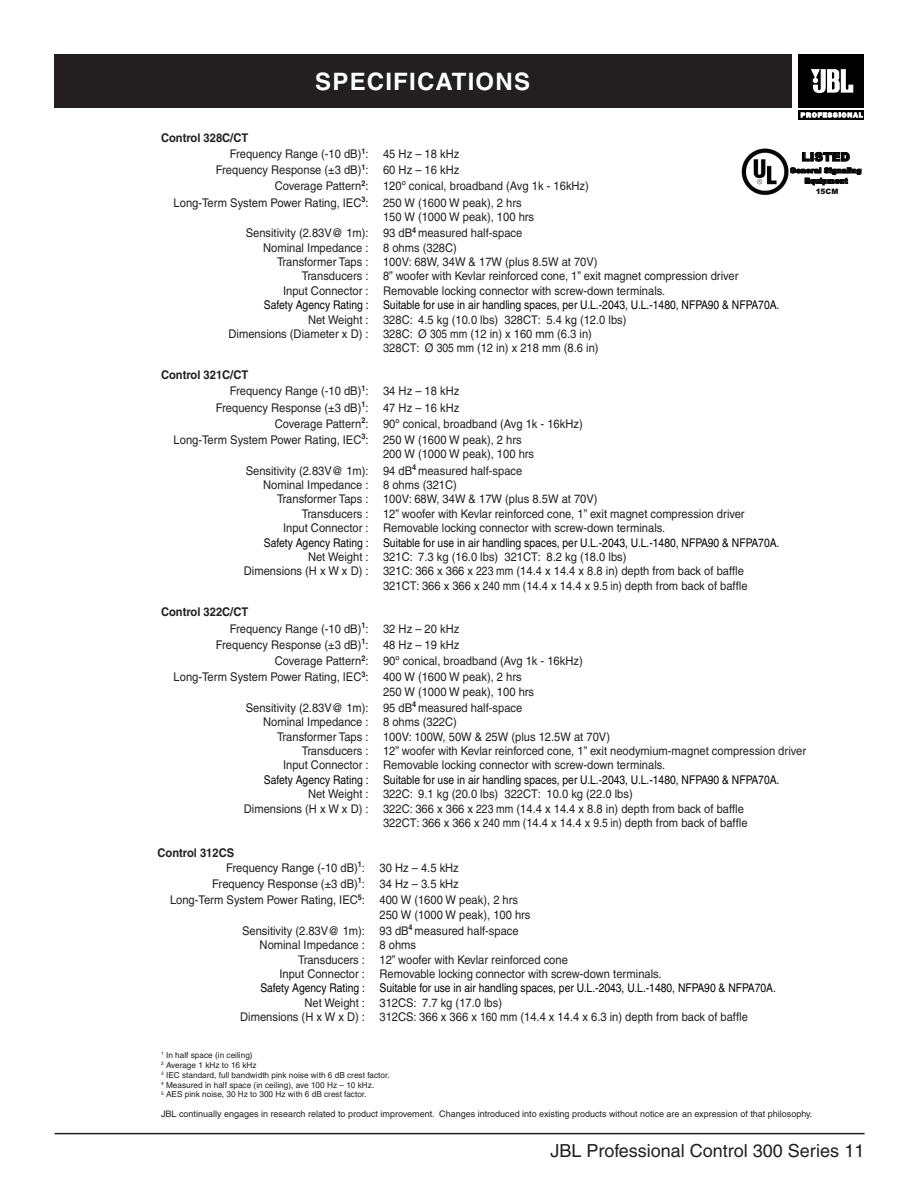
<style>
.page{position:relative;width:918px;height:1188px;background:#fff}
.page>*{position:absolute;margin:0;border:0;box-sizing:border-box;transform-origin:0 0}
.t1{font:700 24px "Helvetica";letter-spacing:.05em;color:#fff}
.t2{font:18px "Helvetica";color:#231f20}
.t3{font:12px/16.2px "Helvetica";color:#231f20;scale:.93 1}
.t4{font:12px "Helvetica";color:#040503;scale:.86 1}
.t5{font:700 12px "Helvetica";color:#231f20;scale:.93 1}
.t6{font:900 12px "Arial";color:#040503}
.t7{font:9px "Helvetica";color:#231f20}
.t8{font:8.25px/9.9px "Helvetica";color:#231f20}
.t9{font:900 7.5px/10.5px "Arial";color:#040503;text-align:center}
.s1{font-weight:700}
</style>
<div class="page">
<div style="left:54px;top:54px;width:737px;height:54px;background:#231f20"></div>
<hr style="left:55px;top:1133px;width:810px;height:1px;background:#231f20">
<div style="left:798px;top:54px;width:66px;height:54px;background:#000"></div>
<svg style="left:812px;top:70px;width:41px;height:23px"></svg>
<svg style="left:798px;top:110px;width:66px;height:10px"></svg>
<svg style="left:801px;top:113px;width:62px;height:4px"></svg>
<svg style="left:802px;top:152px;width:47px;height:9px"></svg>
<svg style="left:790px;top:168px;width:71px;height:17px"></svg>
<img style="left:741px;top:148px;width:48px;height:48px">
<h1 class="t1" style="left:315px;top:67px;width:216px">SPECIFICATIONS</h1>
<p class="t5" style="left:161px;top:130px;width:95px">Control 328C/CT</p>
<p class="t3" style="left:230px;top:146px;width:248px">Frequency Range (-10 dB)<sup>1</sup>: 45 Hz – 18 kHz</p>
<p class="t3" style="left:216px;top:162px;width:263px">Frequency Response (±3 dB)<sup>1</sup>: 60 Hz – 16 kHz</p>
<p class="t3" style="left:275px;top:178px;width:339px">Coverage Pattern<sup>2</sup>: 120º conical, broadband (Avg 1k - 16kHz)</p>
<p class="t3" style="left:174px;top:194px;width:376px">Long-Term System Power Rating, IEC<sup>3</sup>: 250 W (1600 W peak), 2 hrs</p>
<p class="t3" style="left:246px;top:209px;width:312px;text-indent:137px">150 W (1000 W peak), 100 hrs<br>Sensitivity (2.83V@ 1m): 93 dB<sup>4</sup> measured half-space</p>
<p class="t3" style="left:263px;top:239px;width:210px">Nominal Impedance : 8 ohms (328C)</p>
<p class="t3" style="left:277px;top:254px;width:346px">Transformer Taps : 100V: 68W, 34W &amp; 17W (plus 8.5W at 70V)</p>
<p class="t3" style="left:302px;top:268px;width:471px">Transducers : 8” woofer with Kevlar reinforced cone, 1” exit magnet compression driver</p>
<p class="t3" style="left:283px;top:282px;width:413px">Input Connector : Removable locking connector with screw-down terminals.</p>
<p class="t4" style="left:264px;top:298px;width:601px">Safety Agency Rating : Suitable for use in air handling spaces, per U.L.-2043, U.L.-1480, NFPA90 &amp; NFPA70A.</p>
<p class="t3" style="left:308px;top:311px;width:344px">Net Weight : 328C: 4.5 kg (10.0 lbs) 328CT: 5.4 kg (12.0 lbs)</p>
<p class="t3" style="left:229px;top:326px;width:392px">Dimensions (Diameter x D) : 328C: Ø 305 mm (12 in) x 160 mm (6.3 in)</p>
<p class="t3" style="left:383px;top:340px;width:233px">328CT: Ø 305 mm (12 in) x 218 mm (8.6 in)</p>
<p class="t6" style="left:802px;top:148px;width:50px">LISTED</p>
<p class="t9" style="left:790px;top:165px;width:73px">General Signaling<br>Equipment<br>15CM</p>
<p class="t5" style="left:161px;top:368px;width:95px">Control 321C/CT</p>
<p class="t3" style="left:230px;top:383px;width:248px">Frequency Range (-10 dB)<sup>1</sup>: 34 Hz – 18 kHz</p>
<p class="t3" style="left:216px;top:399px;width:263px">Frequency Response (±3 dB)<sup>1</sup>: 47 Hz – 16 kHz</p>
<p class="t3" style="left:275px;top:415px;width:333px">Coverage Pattern<sup>2</sup>: 90º conical, broadband (Avg 1k - 16kHz)</p>
<p class="t3" style="left:174px;top:432px;width:376px">Long-Term System Power Rating, IEC<sup>3</sup>: 250 W (1600 W peak), 2 hrs</p>
<p class="t3" style="left:246px;top:446px;width:312px;text-indent:137px">200 W (1000 W peak), 100 hrs<br>Sensitivity (2.83V@ 1m): 94 dB<sup>4</sup> measured half-space</p>
<p class="t3" style="left:263px;top:477px;width:210px">Nominal Impedance : 8 ohms (321C)</p>
<p class="t3" style="left:277px;top:491px;width:346px">Transformer Taps : 100V: 68W, 34W &amp; 17W (plus 8.5W at 70V)</p>
<p class="t3" style="left:302px;top:505px;width:478px">Transducers : 12” woofer with Kevlar reinforced cone, 1” exit magnet compression driver</p>
<p class="t3" style="left:283px;top:520px;width:413px">Input Connector : Removable locking connector with screw-down terminals.</p>
<p class="t4" style="left:264px;top:535px;width:601px">Safety Agency Rating : Suitable for use in air handling spaces, per U.L.-2043, U.L.-1480, NFPA90 &amp; NFPA70A.</p>
<p class="t3" style="left:308px;top:549px;width:344px">Net Weight : 321C: 7.3 kg (16.0 lbs) 321CT: 8.2 kg (18.0 lbs)</p>
<p class="t3" style="left:244px;top:563px;width:539px">Dimensions (H x W x D) : 321C: 366 x 366 x 223 mm (14.4 x 14.4 x 8.8 in) depth from back of baffle</p>
<p class="t3" style="left:383px;top:577px;width:393px">321CT: 366 x 366 x 240 mm (14.4 x 14.4 x 9.5 in) depth from back of baffle</p>
<p class="t5" style="left:161px;top:605px;width:95px">Control 322C/CT</p>
<p class="t3" style="left:230px;top:620px;width:248px">Frequency Range (-10 dB)<sup>1</sup>: 32 Hz – 20 kHz</p>
<p class="t3" style="left:216px;top:637px;width:263px">Frequency Response (±3 dB)<sup>1</sup>: 48 Hz – 19 kHz</p>
<p class="t3" style="left:275px;top:653px;width:333px">Coverage Pattern<sup>2</sup>: 90º conical, broadband (Avg 1k - 16kHz)</p>
<p class="t3" style="left:174px;top:669px;width:376px">Long-Term System Power Rating, IEC<sup>3</sup>: 400 W (1600 W peak), 2 hrs</p>
<p class="t3" style="left:246px;top:683px;width:312px;text-indent:137px">250 W (1000 W peak), 100 hrs<br>Sensitivity (2.83V@ 1m): 95 dB<sup>4</sup> measured half-space</p>
<p class="t3" style="left:263px;top:714px;width:210px">Nominal Impedance : 8 ohms (322C)</p>
<p class="t3" style="left:277px;top:728px;width:359px">Transformer Taps : 100V: 100W, 50W &amp; 25W (plus 12.5W at 70V)</p>
<p class="t3" style="left:302px;top:743px;width:544px">Transducers : 12” woofer with Kevlar reinforced cone, 1” exit neodymium-magnet compression driver</p>
<p class="t3" style="left:283px;top:757px;width:413px">Input Connector : Removable locking connector with screw-down terminals.</p>
<p class="t4" style="left:264px;top:773px;width:601px">Safety Agency Rating : Suitable for use in air handling spaces, per U.L.-2043, U.L.-1480, NFPA90 &amp; NFPA70A.</p>
<p class="t3" style="left:308px;top:786px;width:351px">Net Weight : 322C: 9.1 kg (20.0 lbs) 322CT: 10.0 kg (22.0 lbs)</p>
<p class="t3" style="left:244px;top:800px;width:539px">Dimensions (H x W x D) : 322C: 366 x 366 x 223 mm (14.4 x 14.4 x 8.8 in) depth from back of baffle</p>
<p class="t3" style="left:383px;top:815px;width:393px">322CT: 366 x 366 x 240 mm (14.4 x 14.4 x 9.5 in) depth from back of baffle</p>
<p class="t3" style="left:226px;top:845px;width:252px;line-height:15px;text-indent:-69px"><span class="s1">Control 312CS<br></span>Frequency Range (-10 dB)<sup>1</sup>: 30 Hz – 4.5 kHz</p>
<p class="t3" style="left:170px;top:876px;width:376px;text-indent:42px">Frequency Response (±3 dB)<sup>1</sup>: 34 Hz – 3.5 kHz<br>Long-Term System Power Rating, IEC<sup>5</sup>: 400 W (1600 W peak), 2 hrs</p>
<p class="t3" style="left:242px;top:906px;width:312px;text-indent:137px">250 W (1000 W peak), 100 hrs<br>Sensitivity (2.83V@ 1m): 93 dB<sup>4</sup> measured half-space</p>
<p class="t3" style="left:260px;top:937px;width:170px">Nominal Impedance : 8 ohms</p>
<p class="t3" style="left:298px;top:951px;width:291px">Transducers : 12” woofer with Kevlar reinforced cone</p>
<p class="t3" style="left:279px;top:966px;width:413px">Input Connector : Removable locking connector with screw-down terminals.</p>
<p class="t4" style="left:260px;top:981px;width:601px">Safety Agency Rating : Suitable for use in air handling spaces, per U.L.-2043, U.L.-1480, NFPA90 &amp; NFPA70A.</p>
<p class="t3" style="left:240px;top:995px;width:547px;line-height:14.4px;text-indent:64px">Net Weight : 312CS: 7.7 kg (17.0 lbs)<br>Dimensions (H x W x D) : 312CS: 366 x 366 x 160 mm (14.4 x 14.4 x 6.3 in) depth from back of baffle</p>
<p class="t8" style="left:161px;top:1050px;width:230px"><sup>1</sup> In half space (in ceiling)<br><sup>2</sup> Average 1 kHz to 16 kHz<br><sup>3</sup> IEC standard, full bandwidth pink noise with 6 dB crest factor.<br><sup>4</sup> Measured in half space (in ceiling), ave 100 Hz – 10 kHz.<br><sup>5</sup> AES pink noise, 30 Hz to 300 Hz with 6 dB crest factor.</p>
<p class="t7" style="left:161px;top:1109px;width:653px">JBL continually engages in research related to product improvement. Changes introduced into existing products without notice are an expression of that philosophy.</p>
<h2 class="t2" style="left:550px;top:1140px;width:316px">JBL Professional Control 300 Series 11</h2>
</div>
